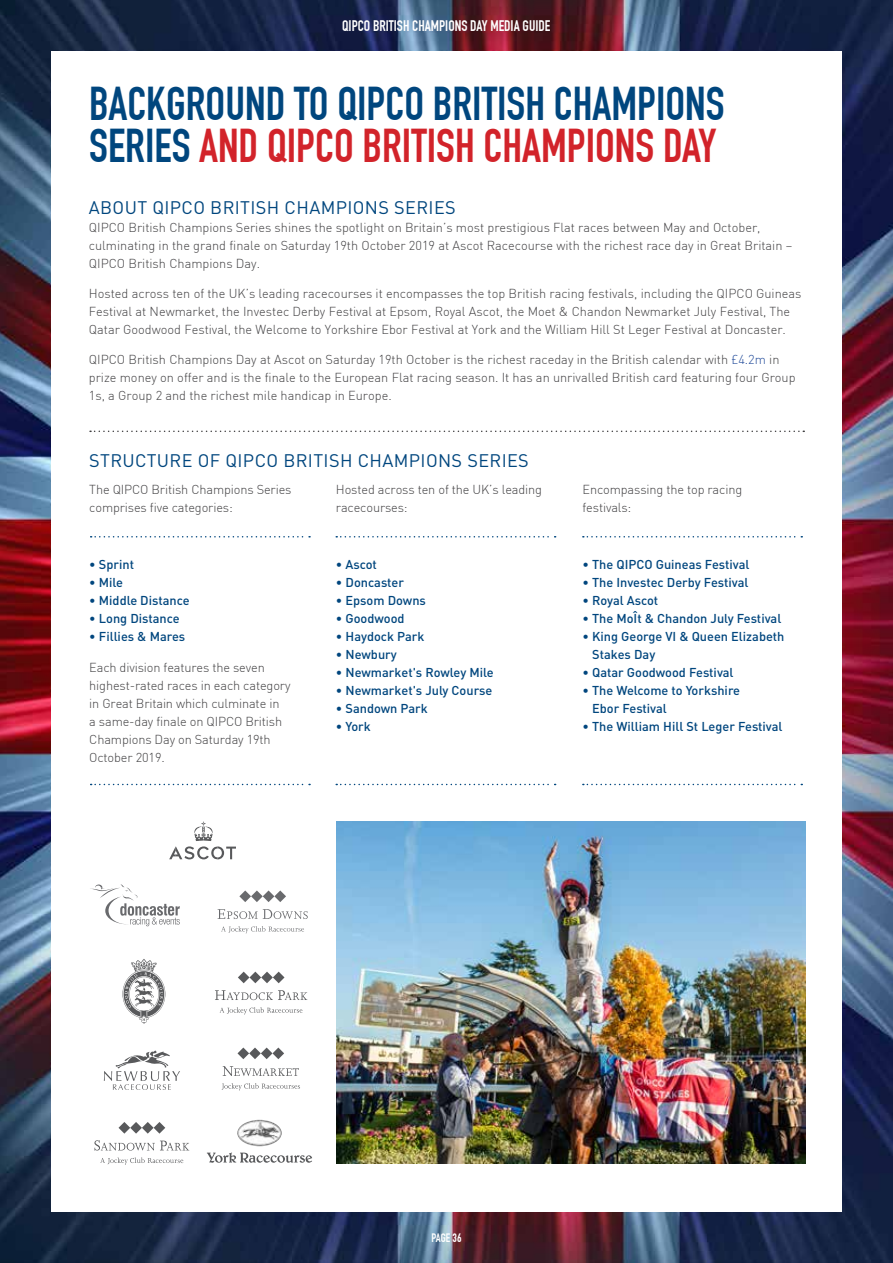
<style>
.page{position:relative;width:893px;height:1263px;background:#fff}
.page>*{position:absolute;margin:0;border:0;box-sizing:border-box;transform-origin:0 0}
.t1{font:700 46.35px/41.4px "DIN Condensed";color:#00467e}
.t2{font:18px "DIN";letter-spacing:.02em;color:#00467e}
.t3{font:700 15px "DIN Condensed";color:#fff}
.t4{font:300 12.75px/18px "DIN";color:#414042}
.t5{font:500 12.75px/18px "DIN";color:#00467e}
.t6{font:700 12px "DIN Condensed";color:#fff}
.s1{color:#d2232a}
.s2{color:#244d9b}
</style>
<div class="page">
<img style="left:0;top:0;width:893px;height:1263px">
<div style="left:51px;top:51px;width:791px;height:1161px;background:#fff"></div>
<svg style="left:91px;top:536px;width:219px;height:1px"></svg>
<svg style="left:91px;top:784px;width:219px;height:1px"></svg>
<svg style="left:336px;top:536px;width:220px;height:1px"></svg>
<svg style="left:336px;top:784px;width:220px;height:1px"></svg>
<svg style="left:583px;top:536px;width:219px;height:1px"></svg>
<svg style="left:583px;top:784px;width:219px;height:1px"></svg>
<svg style="left:239px;top:890px;width:47px;height:12px"></svg>
<svg style="left:218px;top:909px;width:90px;height:10px"></svg>
<svg style="left:221px;top:926px;width:83px;height:7px"></svg>
<svg style="left:237px;top:1047px;width:47px;height:12px"></svg>
<svg style="left:223px;top:1066px;width:76px;height:10px"></svg>
<svg style="left:221px;top:1083px;width:79px;height:7px"></svg>
<svg style="left:94px;top:1140px;width:95px;height:10px"></svg>
<svg style="left:100px;top:1157px;width:83px;height:8px"></svg>
<svg style="left:119px;top:1122px;width:46px;height:11px"></svg>
<svg style="left:215px;top:990px;width:92px;height:10px"></svg>
<svg style="left:220px;top:1007px;width:83px;height:7px"></svg>
<svg style="left:238px;top:972px;width:46px;height:11px"></svg>
<svg style="left:169px;top:821px;width:67px;height:38px"></svg>
<svg style="left:90px;top:884px;width:90px;height:42px"></svg>
<svg style="left:122px;top:959px;width:43px;height:64px"></svg>
<svg style="left:104px;top:1050px;width:76px;height:40px"></svg>
<svg style="left:207px;top:1152px;width:105px;height:11px"></svg>
<img style="left:237px;top:1120px;width:45px;height:26px">
<svg style="left:90px;top:431px;width:714px;height:1px"></svg>
<img style="left:337px;top:821px;width:468px;height:342px">
<p class="t3" style="left:342px;top:17px;width:210px">QIPCO BRITISH CHAMPIONS DAY MEDIA GUIDE</p>
<h1 class="t1" style="left:89px;top:84px;width:637px">BACKGROUND TO QIPCO BRITISH CHAMPIONS<br>SERIES <span class="s1">AND QIPCO BRITISH CHAMPIONS DAY</span></h1>
<h2 class="t2" style="left:89px;top:196px;width:368px">ABOUT QIPCO BRITISH CHAMPIONS SERIES</h2>
<p class="t4" style="left:89px;top:218px;width:705px">QIPCO British Champions Series shines the spotlight on Britain’s most prestigious Flat races between May and October, culminating in the grand finale on Saturday 19th October 2019 at Ascot Racecourse with the richest race day in Great Britain –<br>QIPCO British Champions Day.</p>
<p class="t4" style="left:89px;top:284px;width:714px">Hosted across ten of the UK’s leading racecourses it encompasses the top British racing festivals, including the QIPCO Guineas<br>Festival at Newmarket, the Investec Derby Festival at Epsom, Royal Ascot, the Moet &amp; Chandon Newmarket July Festival, The<br>Qatar Goodwood Festival, the Welcome to Yorkshire Ebor Festival at York and the William Hill St Leger Festival at Doncaster.</p>
<p class="t4" style="left:89px;top:350px;width:708px">QIPCO British Champions Day at Ascot on Saturday 19th October is the richest raceday in the British calendar with <span class="s2">£4.2m</span> in prize money on offer and is the finale to the European Flat racing season. It has an unrivalled British card featuring four Group<br>1s, a Group 2 and the richest mile handicap in Europe.</p>
<h2 class="t2" style="left:89px;top:449px;width:441px">STRUCTURE OF QIPCO BRITISH CHAMPIONS SERIES</h2>
<p class="t4" style="left:89px;top:481px;width:204px">The QIPCO British Champions Series comprises five categories:</p>
<p class="t4" style="left:336px;top:481px;width:208px">Hosted across ten of the UK’s leading racecourses:</p>
<p class="t5" style="left:89px;top:555px;width:102px">¥ Sprint<br>¥ Mile<br>¥ Middle Distance ¥ Long Distance<br>¥ Fillies &amp; Mares</p>
<p class="t4" style="left:89px;top:658px;width:203px">Each division features the seven highest-rated races in each category in Great Britain which culminate in<br>a same-day finale on QIPCO British<br>Champions Day on Saturday 19th<br>October 2019.</p>
<p class="t5" style="left:336px;top:555px;width:159px">¥ Ascot<br>¥ Doncaster<br>¥ Epsom Downs<br>¥ Goodwood<br>¥ Haydock Park<br>¥ Newbury<br>¥ Newmarket's Rowley Mile ¥ Newmarket's July Course ¥ Sandown Park<br>¥ York</p>
<p class="t4" style="left:583px;top:481px;width:161px">Encompassing the top racing festivals:</p>
<p class="t5" style="left:583px;top:555px;width:168px">¥ The QIPCO Guineas Festival</p>
<p class="t5" style="left:583px;top:573px;width:167px">¥ The Investec Derby Festival</p>
<p class="t5" style="left:583px;top:591px;width:77px">¥ Royal Ascot</p>
<p class="t5" style="left:583px;top:609px;width:200px">¥ The Moët &amp; Chandon July Festival</p>
<p class="t5" style="left:583px;top:627px;width:203px">¥ King George VI &amp; Queen Elizabeth</p>
<p class="t5" style="left:592px;top:645px;width:65px">Stakes Day</p>
<p class="t5" style="left:583px;top:663px;width:153px">¥ Qatar Goodwood Festival</p>
<p class="t5" style="left:583px;top:681px;width:159px">¥ The Welcome to Yorkshire</p>
<p class="t5" style="left:592px;top:699px;width:76px">Ebor Festival</p>
<p class="t5" style="left:583px;top:717px;width:201px">¥ The William Hill St Leger Festival</p>
<p class="t6" style="left:431px;top:1230px;width:32px">PAGE 36</p>
</div>
